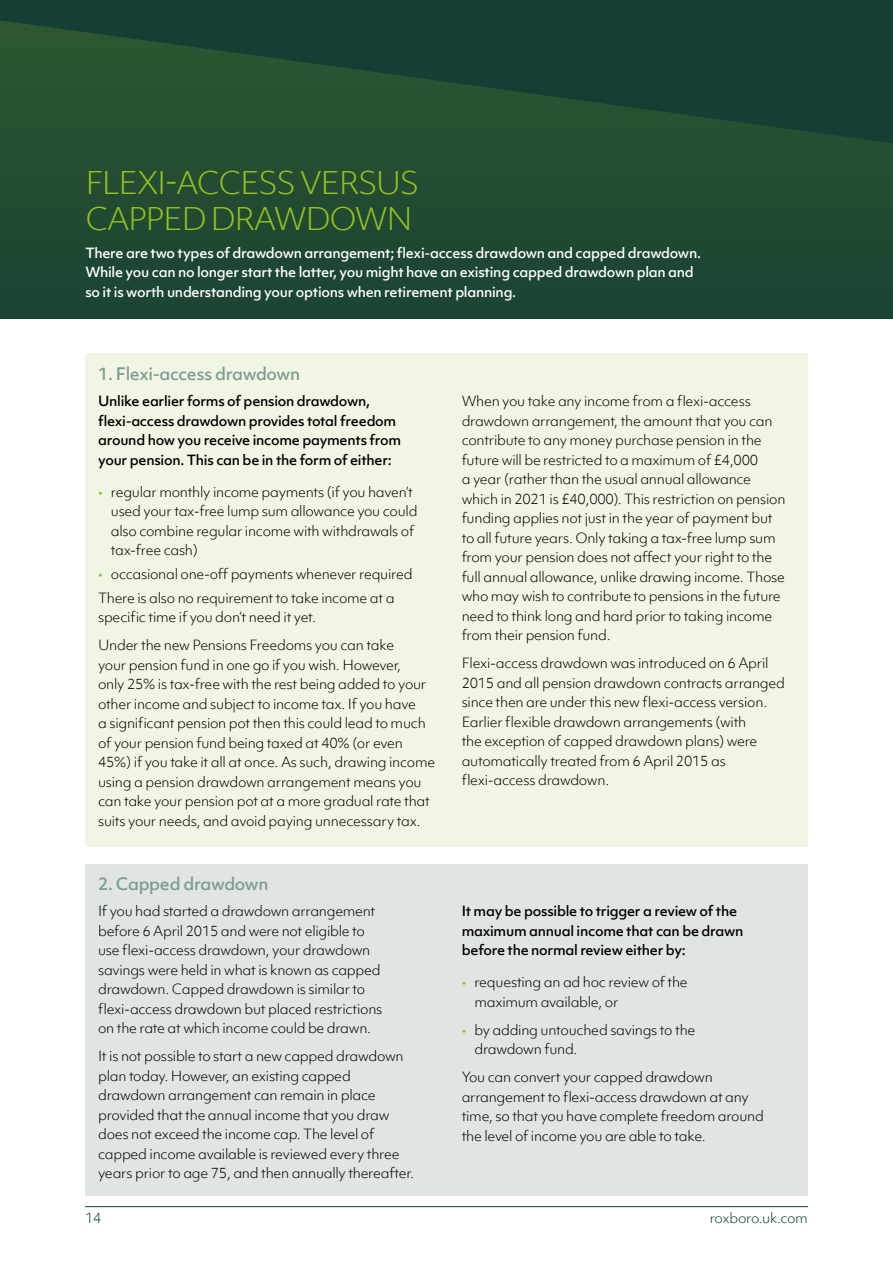
<style>
.page{position:relative;width:893px;height:1263px;background:#fff}
.page>*{position:absolute;margin:0;border:0;box-sizing:border-box;transform-origin:0 0}
.t1{font:300 30px/36px "Objektiv Mk 1";letter-spacing:-.05em;color:#95c11f}
.t2{font:500 16.5px "Objektiv Mk 1";letter-spacing:-.02em;color:#7d9d92}
.t3{font:300 13.5px/19.5px "Objektiv Mk 1";letter-spacing:-.02em;color:#000}
.t4{font:500 13.5px/19.5px "Objektiv Mk 1";letter-spacing:-.02em;color:#000}
.t5{font:500 13.5px/19.5px "Objektiv Mk 1";letter-spacing:-.02em;color:#fff}
.t6{font:300 13.5px "Objektiv Mk 1";letter-spacing:-.02em;color:#153e35}
.s1{color:#95c11f}
</style>
<div class="page">
<hr style="left:85px;top:1206px;width:723px;height:1px;background:#153e35">
<div style="left:0;top:0;width:893px;height:319px;background:#1c4533"></div>
<svg style="left:0;top:20px;width:893px;height:220px"></svg>
<div style="left:85px;top:864px;width:723px;height:331px;background:#e0e4e2"></div>
<div style="left:85px;top:354px;width:723px;height:493px;background:#f1f6e4"></div>
<h1 class="t1" style="left:85px;top:164px;width:336px">FLEXI-ACCESS VERSUS<br>CAPPED DRAWDOWN</h1>
<p class="t5" style="left:85px;top:243px;width:617px">There are two types of drawdown arrangement; flexi-access drawdown and capped drawdown.<br>While you can no longer start the latter, you might have an existing capped drawdown plan and so it is worth understanding your options when retirement planning.</p>
<p class="t2" style="left:98px;top:362px;width:204px">1. Flexi-access drawdown</p>
<p class="t4" style="left:98px;top:391px;width:305px">Unlike earlier forms of pension drawdown, flexi-access drawdown provides total freedom around how you receive income payments from your pension. This can be in the form of either:</p>
<p class="t3" style="left:111px;top:482px;width:308px;text-indent:-13px"><span class="s1">•</span> regular monthly income payments (if you haven’t used your tax-free lump sum allowance you could also combine regular income with withdrawals of tax-free cash)</p>
<p class="t3" style="left:98px;top:562px;width:316px;line-height:23.7px"><span class="s1">•</span> occasional one-off payments whenever required<br>There is also no requirement to take income at a</p>
<p class="t3" style="left:98px;top:603px;width:298px;line-height:28px">specific time if you don’t need it yet.<br>Under the new Pensions Freedoms you can take</p>
<p class="t3" style="left:98px;top:655px;width:339px">your pension fund in one go if you wish. However,<br>only 25% is tax-free with the rest being added to your other income and subject to income tax. If you have<br>a significant pension pot then this could lead to much of your pension fund being taxed at 40% (or even 45%) if you take it all at once. As such, drawing income using a pension drawdown arrangement means you can take your pension pot at a more gradual rate that suits your needs, and avoid paying unnecessary tax.</p>
<p class="t2" style="left:98px;top:872px;width:172px">2. Capped drawdown</p>
<p class="t3" style="left:98px;top:901px;width:286px">If you had started a drawdown arrangement before 6 April 2015 and were not eligible to use flexi-access drawdown, your drawdown savings were held in what is known as capped drawdown. Capped drawdown is similar to flexi-access drawdown but placed restrictions on the rate at which income could be drawn.</p>
<p class="t3" style="left:98px;top:1046px;width:317px">It is not possible to start a new capped drawdown plan today. However, an existing capped drawdown arrangement can remain in place provided that the annual income that you draw does not exceed the income cap. The level of capped income available is reviewed every three years prior to age 75, and then annually thereafter.</p>
<p class="t3" style="left:462px;top:391px;width:325px">When you take any income from a flexi-access drawdown arrangement, the amount that you can contribute to any money purchase pension in the future will be restricted to a maximum of £4,000<br>a year (rather than the usual annual allowance which in 2021 is £40,000). This restriction on pension funding applies not just in the year of payment but to all future years. Only taking a tax-free lump sum from your pension does not affect your right to the full annual allowance, unlike drawing income. Those who may wish to contribute to pensions in the future need to think long and hard prior to taking income from their pension fund.</p>
<p class="t3" style="left:462px;top:653px;width:325px">Flexi-access drawdown was introduced on 6 April 2015 and all pension drawdown contracts arranged since then are under this new flexi-access version.<br>Earlier flexible drawdown arrangements (with<br>the exception of capped drawdown plans) were automatically treated from 6 April 2015 as flexi-access drawdown.</p>
<p class="t4" style="left:462px;top:901px;width:283px">It may be possible to trigger a review of the maximum annual income that can be drawn before the normal review either by:</p>
<p class="t3" style="left:474px;top:973px;width:215px;text-indent:-13px"><span class="s1">•</span> requesting an ad hoc review of the maximum available, or</p>
<p class="t3" style="left:474px;top:1020px;width:222px;text-indent:-13px"><span class="s1">•</span> by adding untouched savings to the drawdown fund.</p>
<p class="t3" style="left:462px;top:1067px;width:304px">You can convert your capped drawdown arrangement to flexi-access drawdown at any time, so that you have complete freedom around the level of income you are able to take.</p>
<p class="t6" style="left:85px;top:1208px;width:18px">14</p>
<p class="t6" style="left:710px;top:1208px;width:100px">roxboro.uk.com</p>
</div>
